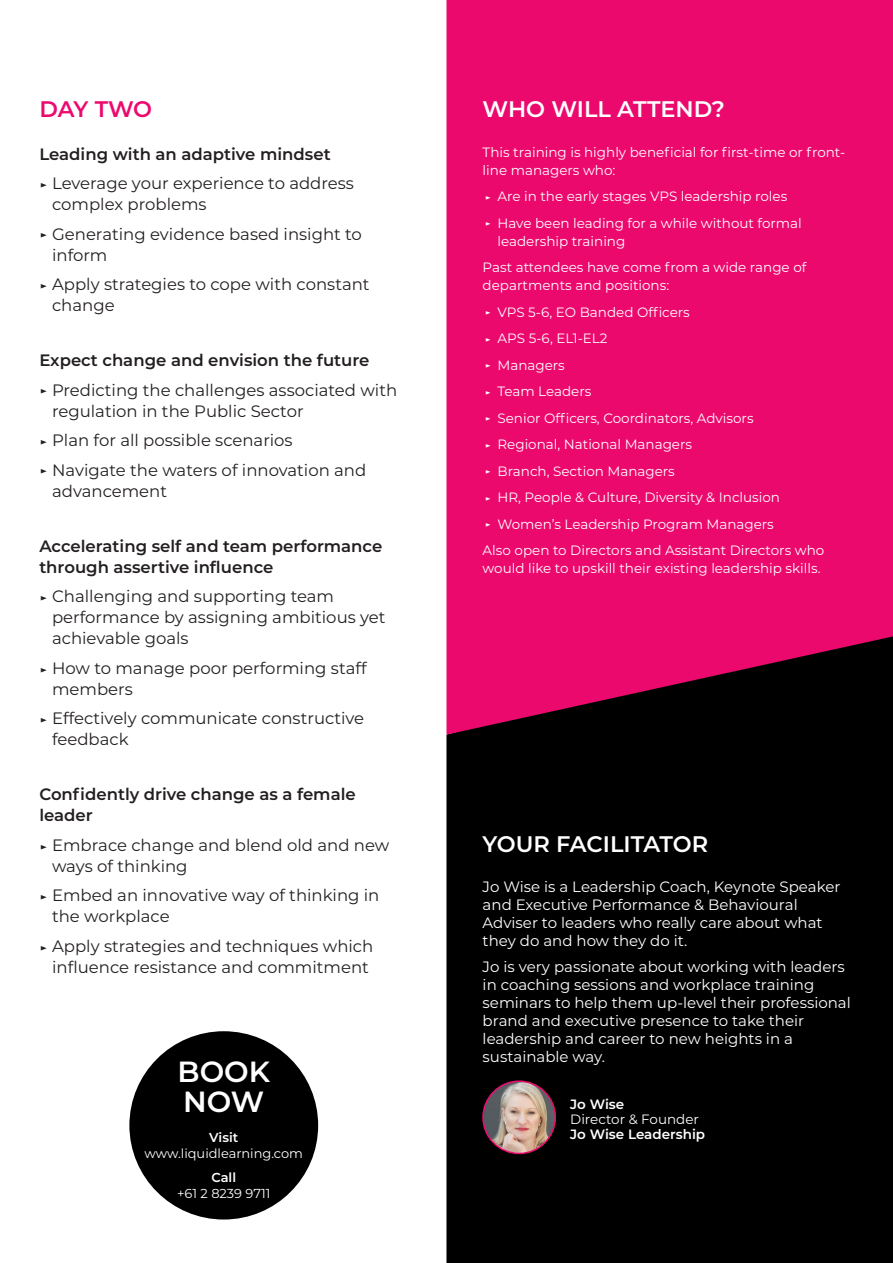
<style>
.page{position:relative;width:893px;height:1263px;background:#fff}
.page>*{position:absolute;margin:0;border:0;box-sizing:border-box;transform-origin:0 0}
.t1{font:600 29.1px/30.3px "Montserrat";color:#fff}
.t2{font:600 22.5px "Montserrat";color:#fff}
.t3{font:600 22.5px "Montserrat";letter-spacing:-.015em;color:#ec096d}
.t4{font:16.5px/21px "Montserrat";color:#231f20}
.t5{font:600 16.5px/21px "Montserrat";color:#231f20}
.t6{font:15px/18px "Montserrat";color:#fff}
.t7{font:13.5px/26.5px "Montserrat";color:#fff}
.t8{font:600 13.5px "Montserrat";color:#fff}
.t9{font:12.9px "Montserrat";color:#fff}
.t10{font:600 12.9px "Montserrat";color:#fff}
.s1{font-weight:600}
.s2{font-weight:600;font-size:10.35px}
.s3{font-weight:600;font-size:8.1px}
</style>
<div class="page">
<div style="left:446px;top:735px;width:447px;height:528px;background:#000"></div>
<svg style="left:446px;top:0;width:447px;height:735px;background:#dc0865"></svg>
<img style="left:483px;top:1081px;width:72px;height:72px;border-radius:36px">
<div style="left:482px;top:1080px;width:74px;height:74px;border:2px solid #ec096d;border-radius:50%"></div>
<div style="left:129px;top:1031px;width:189px;height:188px;background:#000;border-radius:50%"></div>
<h2 class="t3" style="left:39px;top:94px;width:114px">DAY TWO</h2>
<p class="t4" style="left:39px;top:138px;width:316px;line-height:29.5px"><span class="s1">Leading with an adaptive mindset<br></span><span class="s2">▶</span> Leverage your experience to address</p>
<p class="t4" style="left:39px;top:189px;width:324px;line-height:29.5px;text-indent:13px">complex problems<br><span class="s2">▶</span> Generating evidence based insight to</p>
<p class="t4" style="left:39px;top:240px;width:332px;line-height:29.5px;text-indent:13px">inform<br><span class="s2">▶</span> Apply strategies to cope with constant</p>
<p class="t4" style="left:52px;top:294px;width:64px">change</p>
<p class="t4" style="left:39px;top:345px;width:359px;line-height:29.5px"><span class="s1">Expect change and envision the future<br></span><span class="s2">▶</span> Predicting the challenges associated with</p>
<p class="t4" style="left:39px;top:396px;width:328px;line-height:29.5px;text-indent:13px">regulation in the Public Sector<br><span class="s2">▶</span> Plan for all possible scenarios<br><span class="s2">▶</span> Navigate the waters of innovation and</p>
<p class="t4" style="left:52px;top:480px;width:117px">advancement</p>
<p class="t5" style="left:39px;top:535px;width:345px">Accelerating self and team performance through assertive influence</p>
<p class="t4" style="left:52px;top:585px;width:335px;text-indent:-13px"><span class="s2">▶</span> Challenging and supporting team performance by assigning ambitious yet achievable goals</p>
<p class="t4" style="left:52px;top:657px;width:316px;text-indent:-13px"><span class="s2">▶</span> How to manage poor performing staff members</p>
<p class="t4" style="left:52px;top:707px;width:314px;text-indent:-13px"><span class="s2">▶</span> Effectively communicate constructive feedback</p>
<p class="t5" style="left:39px;top:783px;width:318px">Confidently drive change as a female leader</p>
<p class="t4" style="left:52px;top:834px;width:339px;text-indent:-13px"><span class="s2">▶</span> Embrace change and blend old and new ways of thinking</p>
<p class="t4" style="left:52px;top:884px;width:329px;text-indent:-13px"><span class="s2">▶</span> Embed an innovative way of thinking in the workplace</p>
<p class="t4" style="left:39px;top:935px;width:335px;text-align:center"><span class="s2">▶</span> Apply strategies and techniques which influence resistance and commitment</p>
<h1 class="t1" style="left:177px;top:1055px;width:94px">BOOK<br>NOW</h1>
<p class="t10" style="left:209px;top:1128px;width:30px">Visit</p>
<p class="t9" style="left:144px;top:1144px;width:160px">www.liquidlearning.com</p>
<p class="t10" style="left:211px;top:1169px;width:26px">Call</p>
<p class="t9" style="left:177px;top:1184px;width:95px">+61 2 8239 9711</p>
<h2 class="t2" style="left:483px;top:94px;width:244px">WHO WILL ATTEND?</h2>
<p class="t7" style="left:483px;top:142px;width:364px;line-height:18px">This training is highly beneficial for first-time or front&shy;line managers who:</p>
<p class="t7" style="left:485px;top:183px;width:319px"><span class="s3">▶</span> Are in the early stages VPS leadership roles<br><span class="s3">▶</span> Have been leading for a while without formal</p>
<p class="t7" style="left:483px;top:227px;width:325px;text-indent:15px">leadership training<br>Past attendees have come from a wide range of</p>
<p class="t7" style="left:483px;top:272px;width:343px">departments and positions:<br><span class="s3">▶</span> VPS 5-6, EO Banded Officers<br><span class="s3">▶</span> APS 5-6, EL1-EL2<br><span class="s3">▶</span> Managers<br><span class="s3">▶</span> Team Leaders<br><span class="s3">▶</span> Senior Officers, Coordinators, Advisors<br><span class="s3">▶</span> Regional, National Managers<br><span class="s3">▶</span> Branch, Section Managers<br><span class="s3">▶</span> HR, People &amp; Culture, Diversity &amp; Inclusion<br><span class="s3">▶</span> Women’s Leadership Program Managers<br>Also open to Directors and Assistant Directors who</p>
<p class="t7" style="left:483px;top:555px;width:339px">would like to upskill their existing leadership skills.</p>
<h2 class="t2" style="left:483px;top:828px;width:227px">YOUR FACILITATOR</h2>
<p class="t6" style="left:483px;top:877px;width:359px">Jo Wise is a Leadership Coach, Keynote Speaker and Executive Performance &amp; Behavioural Adviser to leaders who really care about what they do and how they do it.</p>
<p class="t6" style="left:483px;top:957px;width:370px">Jo is very passionate about working with leaders in coaching sessions and workplace training seminars to help them up-level their professional brand and executive presence to take their leadership and career to new heights in a sustainable way.</p>
<p class="t8" style="left:570px;top:1094px;width:56px">Jo Wise</p>
<p class="t7" style="left:570px;top:1105px;width:130px">Director &amp; Founder</p>
<p class="t8" style="left:570px;top:1124px;width:136px">Jo Wise Leadership</p>
</div>
